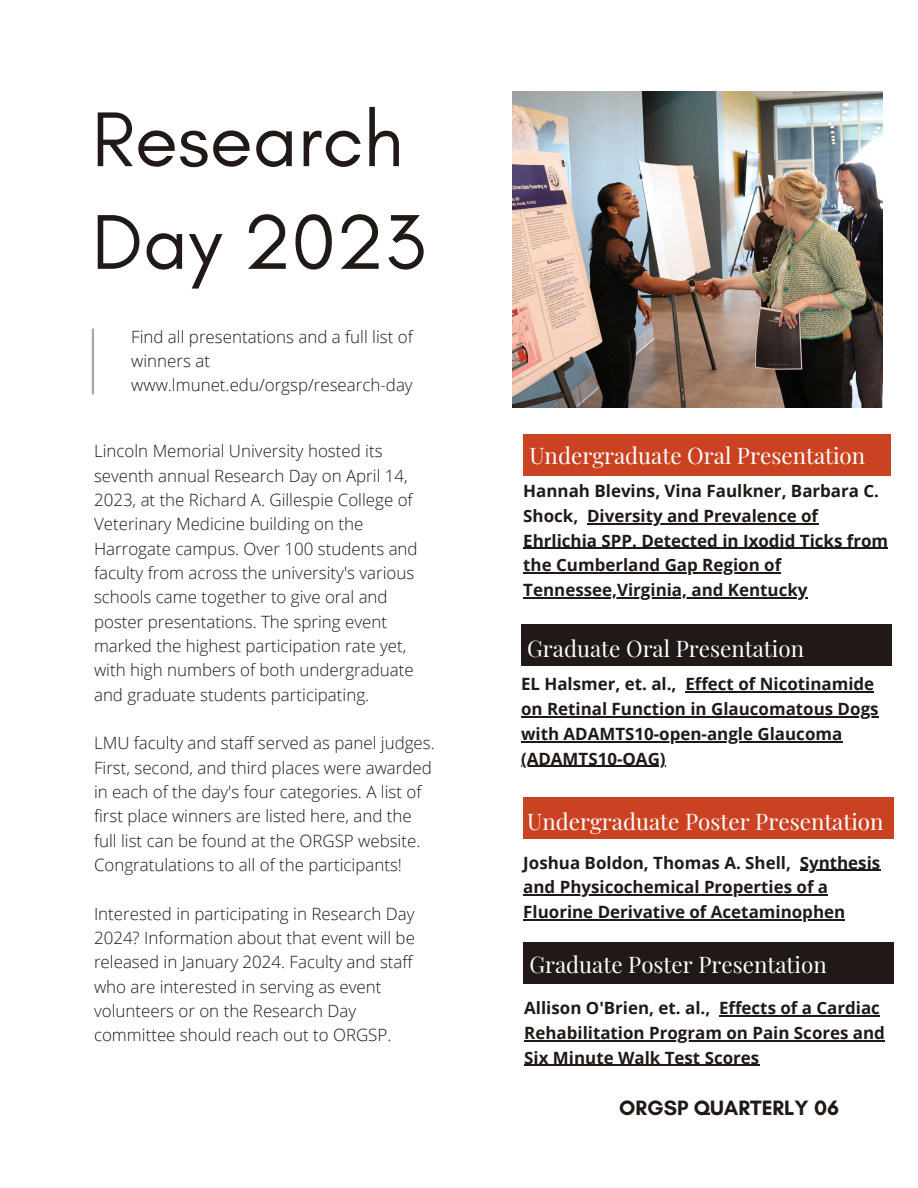
<style>
.page{position:relative;width:918px;height:1188px;background:#fff}
.page>*{position:absolute;margin:0;border:0;box-sizing:border-box;transform-origin:0 0}
.t1{font:79.05px/102.6px "Glacial Indifference";color:#201917}
.t2{font:22.35px "Playfair Display";color:#fff}
.t3{font:700 21.15px "Glacial Indifference";color:#201917}
.t4{font:300 16.95px/24.3px "Open Sans";color:#201917}
.t5{font:700 16.95px/24.8px "Open Sans";color:#201917}
</style>
<div class="page">
<hr style="left:92px;top:329px;width:2px;height:65px;background:#a6a6a6">
<img style="left:513px;top:92px;width:370px;height:316px">
<div style="left:523px;top:434px;width:368px;height:41px;background:#cb4222"></div>
<hr style="left:587px;top:523px;width:231px;height:1px;background:#201917">
<hr style="left:523px;top:548px;width:365px;height:1px;background:#201917">
<hr style="left:523px;top:572px;width:258px;height:2px;background:#201917">
<hr style="left:523px;top:597px;width:285px;height:1px;background:#201917">
<div style="left:521px;top:624px;width:370px;height:42px;background:#201917"></div>
<hr style="left:685px;top:691px;width:189px;height:2px;background:#201917">
<hr style="left:521px;top:716px;width:358px;height:1px;background:#201917">
<hr style="left:521px;top:741px;width:321px;height:1px;background:#201917">
<hr style="left:521px;top:766px;width:145px;height:1px;background:#201917">
<div style="left:523px;top:797px;width:370px;height:42px;background:#cb4222"></div>
<hr style="left:800px;top:870px;width:80px;height:1px;background:#201917">
<hr style="left:523px;top:895px;width:305px;height:1px;background:#201917">
<hr style="left:523px;top:919px;width:322px;height:1px;background:#201917">
<div style="left:523px;top:942px;width:370px;height:42px;background:#201917"></div>
<hr style="left:719px;top:1015px;width:161px;height:1px;background:#201917">
<hr style="left:524px;top:1040px;width:361px;height:1px;background:#201917">
<hr style="left:524px;top:1065px;width:235px;height:1px;background:#201917">
<p class="t1" style="left:92px;top:87px;width:335px">Research<br>Day 2023</p>
<p class="t4" style="left:131px;top:325px;width:283px;line-height:23.7px">Find all presentations and a full list of winners at www.lmunet.edu/orgsp/research-day</p>
<p class="t4" style="left:94px;top:439px;width:325px">Lincoln Memorial University hosted its seventh annual Research Day on April 14, 2023, at the Richard A. Gillespie College of Veterinary Medicine building on the Harrogate campus. Over 100 students and faculty from across the university's various schools came together to give oral and poster presentations. The spring event marked the highest participation rate yet, with high numbers of both undergraduate and graduate students participating.</p>
<p class="t4" style="left:94px;top:731px;width:342px">LMU faculty and staff served as panel judges.<br>First, second, and third places were awarded in each of the day's four categories. A list of first place winners are listed here, and the full list can be found at the ORGSP website.<br>Congratulations to all of the participants!</p>
<p class="t4" style="left:94px;top:901px;width:322px">Interested in participating in Research Day 2024? Information about that event will be released in January 2024. Faculty and staff who are interested in serving as event volunteers or on the Research Day committee should reach out to ORGSP.</p>
<p class="t2" style="left:529px;top:440px;width:337px">Undergraduate Oral Presentation</p>
<p class="t5" style="left:523px;top:478px;width:366px">Hannah Blevins, Vina Faulkner, Barbara C.<br>Shock, Diversity and Prevalence of Ehrlichia SPP. Detected in Ixodid Ticks from the Cumberland Gap Region of Tennessee,Virginia, and Kentucky</p>
<p class="t2" style="left:527px;top:633px;width:278px">Graduate Oral Presentation</p>
<p class="t5" style="left:521px;top:671px;width:359px">EL Halsmer, et. al., Effect of Nicotinamide on Retinal Function in Glaucomatous Dogs with ADAMTS10-open-angle Glaucoma (ADAMTS10-OAG)</p>
<p class="t2" style="left:527px;top:805px;width:358px">Undergraduate Poster Presentation</p>
<p class="t5" style="left:523px;top:850px;width:358px">Joshua Boldon, Thomas A. Shell, Synthesis and Physicochemical Properties of a<br>Fluorine Derivative of Acetaminophen</p>
<p class="t2" style="left:529px;top:949px;width:299px">Graduate Poster Presentation</p>
<p class="t5" style="left:524px;top:995px;width:362px">Allison O'Brien, et. al., Effects of a Cardiac<br>Rehabilitation Program on Pain Scores and<br>Six Minute Walk Test Scores</p>
<p class="t3" style="left:619px;top:1095px;width:221px">ORGSP QUARTERLY 06</p>
</div>
